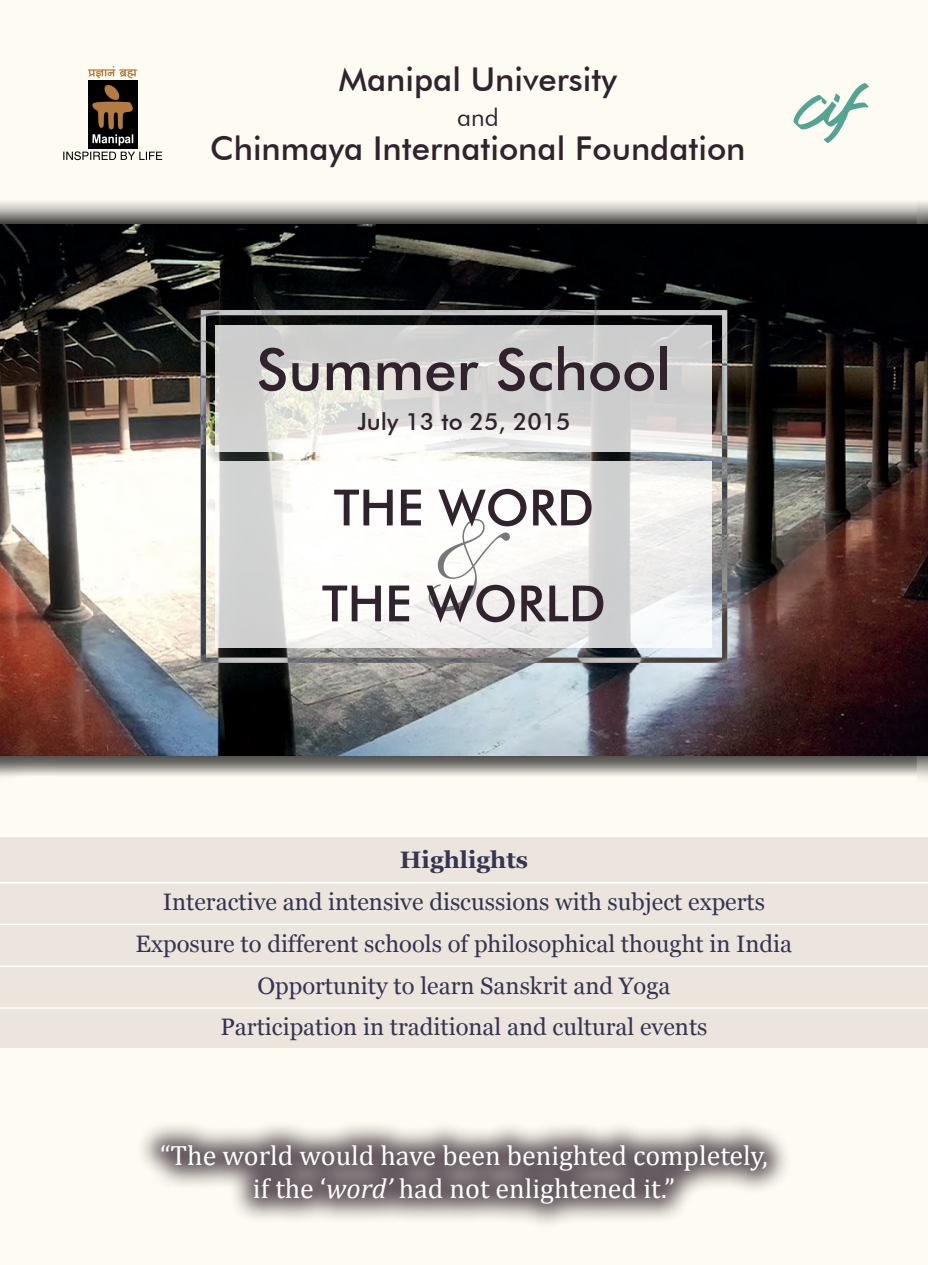
<style>
.page{position:relative;width:928px;height:1265px;background:#fdfbf2}
.page>*{position:absolute;margin:0;border:0;box-sizing:border-box;transform-origin:0 0}
.No_Spacing{font:105.7px "English 111 Vivace BT";color:#77787b}
.No_Spacing-2{font:500 58.1px "Futura BT";color:#31232e}
.No_Spacing-3{font:500 50.05px "Futura BT";color:#31232e}
.No_Spacing-4{font:500 32.73px "Futura BT";color:#31232e}
.t1{font:28px/33.6px "Cambria";color:#fff;text-align:center}
.No_Spacing-5{font:24.5px "Futura BT";color:#31232e}
.No_Spacing-6{font:23.8px "Georgia";color:#353552}
.No_Spacing-7{font:500 23.8px "Futura BT";color:#31232e}
.No_Spacing-8{font:700 23.8px "Georgia";color:#353552}
.s1{font-style:italic}
</style>
<div class="page">
<hr style="left:0;top:34px;width:1px;height:43px;background:#552620">
<svg style="left:88px;top:66px;width:49px;height:12px"></svg>
<div style="left:88px;top:80px;width:49px;height:68px;background:#000"></div>
<svg style="left:63px;top:84px;width:99px;height:76px"></svg>
<svg style="left:793px;top:83px;width:76px;height:60px"></svg>
<div style="left:0;top:837px;width:928px;height:211px;background:#ece5dd"></div>
<hr style="left:0;top:882px;width:928px;height:1px;background:#fff">
<hr style="left:0;top:924px;width:928px;height:1px;background:#fff">
<hr style="left:0;top:965px;width:928px;height:2px;background:#fff">
<hr style="left:0;top:1007px;width:928px;height:2px;background:#fff">
<div style="left:135px;top:1119px;width:657px;height:111px;background:#31232e;opacity:.75"></div>
<div style="left:0;top:199px;width:928px;height:583px;background:#000;opacity:.75"></div>
<img style="left:0;top:224px;width:928px;height:532px">
<svg style="left:198px;top:307px;width:532px;height:358px"></svg>
<p class="No_Spacing-4" style="left:339px;top:60px;width:279px">Manipal University</p>
<p class="No_Spacing-5" style="left:457px;top:102px;width:43px">and</p>
<p class="No_Spacing-4" style="left:210px;top:129px;width:537px">Chinmaya International Foundation</p>
<p class="No_Spacing-2" style="left:256px;top:334px;width:416px">Summer School</p>
<p class="No_Spacing-7" style="left:357px;top:407px;width:214px">July 13 to 25, 2015</p>
<p class="No_Spacing-3" style="left:334px;top:477px;width:262px">THE WORD</p>
<p class="No_Spacing" style="left:426px;top:478px;width:77px">&amp;</p>
<p class="No_Spacing-3" style="left:322px;top:573px;width:285px">THE WORLD</p>
<p class="No_Spacing-8" style="left:400px;top:845px;width:130px">Highlights</p>
<p class="No_Spacing-6" style="left:163px;top:887px;width:603px">Interactive and intensive discussions with subject experts</p>
<p class="No_Spacing-6" style="left:136px;top:929px;width:658px">Exposure to different schools of philosophical thought in India</p>
<p class="No_Spacing-6" style="left:257px;top:971px;width:414px">Opportunity to learn Sanskrit and Yoga</p>
<p class="No_Spacing-6" style="left:220px;top:1013px;width:488px">Participation in traditional and cultural events</p>
<p class="t1" style="left:160px;top:1138px;width:609px">“The world would have been benighted completely, if the ‘<span class="s1">word’</span> had not enlightened it.”</p>
</div>
